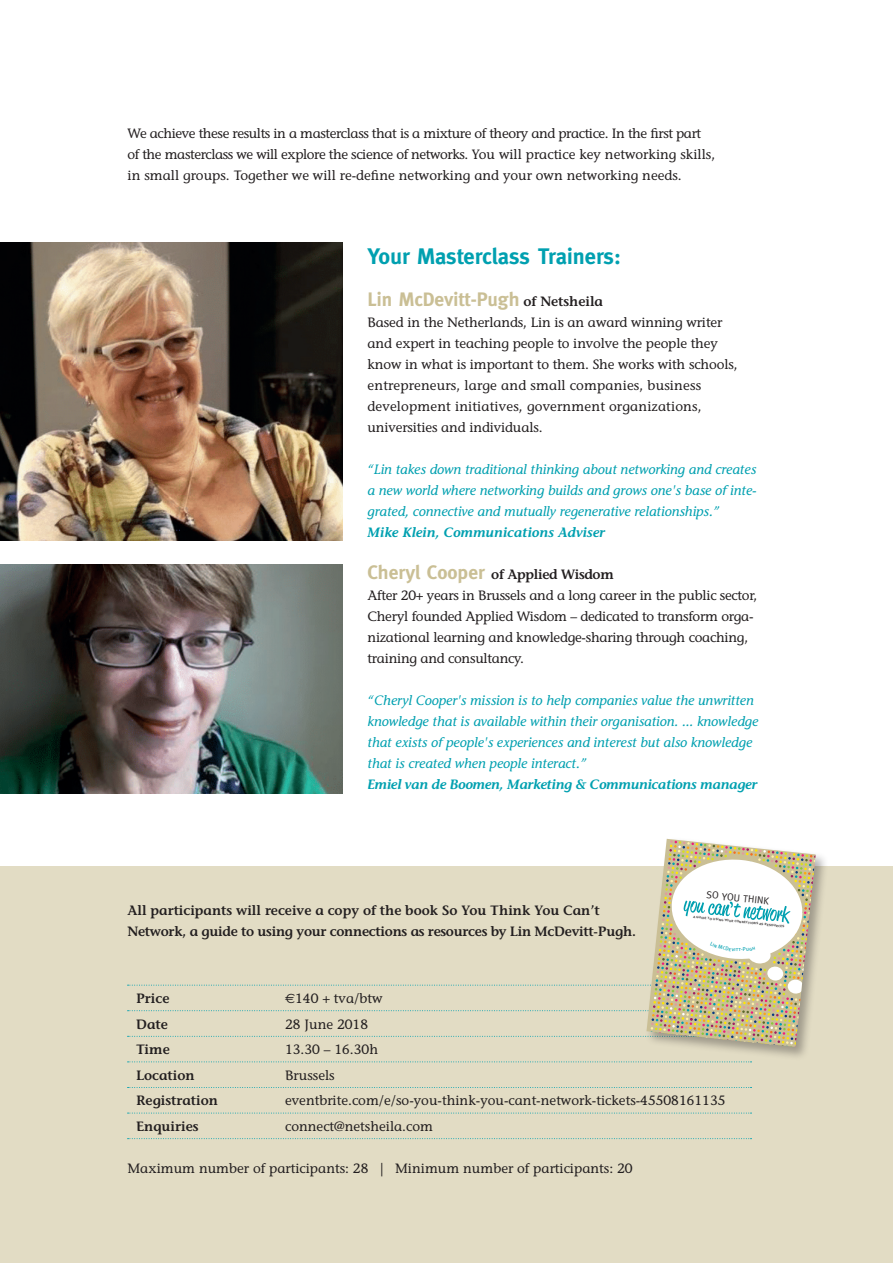
<style>
.page{position:relative;width:893px;height:1263px;background:#fff}
.page>*{position:absolute;margin:0;border:0;box-sizing:border-box;transform-origin:0 0}
.t1{font:700 22.5px "Meta";color:#00a0b0}
.t2{font:700 19.5px "Meta";color:#cabf95}
.t3{font:13.5px/21px "Stone Informal";letter-spacing:-.01em;color:#231f20}
.t4{font:italic 13.5px/21px "Stone Informal";color:#00a0b0;text-align:justify}
.t5{font:13.5px/21px "Stone Informal";letter-spacing:-.03em;color:#231f20}
.t6{font:600 13.5px/21px "Stone Informal";letter-spacing:-.02em;color:#231f20}
.t7{font:italic 600 13.5px "Stone Informal";letter-spacing:-.02em;color:#00a0b0}
.t8{font:600 13.5px "Stone Informal";color:#231f20}
.t9{font:italic 600 13.5px "Stone Informal";color:#00a0b0}
.t10{font:10.2px "Meta";color:#231f20}
.t11{font:5.55px "Meta Plus Book Caps";color:#00a0b0}
.t12{font:4.2px "Meta Plus Book Caps";color:#231f20}
.s1{font-family:"Stone Informal";font-weight:600;font-size:13.5px;color:#231f20}
.s2{font-family:"Meta";font-weight:700;font-size:19.5px;color:#cabf95}
.s3{font-weight:600}
.s4{font-family:"Euro Sans"}
</style>
<div class="page">
<div style="left:0;top:866px;width:893px;height:397px;background:#e2dcc4"></div>
<img style="left:0;top:242px;width:342px;height:298px">
<img style="left:0;top:564px;width:342px;height:229px">
<svg style="left:128px;top:1061px;width:623px;height:1px"></svg>
<svg style="left:128px;top:1087px;width:623px;height:1px"></svg>
<svg style="left:128px;top:1113px;width:623px;height:1px"></svg>
<svg style="left:128px;top:1138px;width:623px;height:1px"></svg>
<div style="left:645px;top:837px;width:184px;height:224px;background:#231f20;opacity:.35"></div>
<svg style="left:128px;top:839px;width:688px;height:209px"></svg>
<p class="t5" style="left:128px;top:123px;width:589px">We achieve these results in a masterclass that is a mixture of theory and practice. In the first part of the masterclass we will explore the science of networks. You will practice key networking skills, in small groups. Together we will re-define networking and your own networking needs.</p>
<h1 class="t1" style="left:368px;top:243px;width:255px">Your Masterclass Trainers:</h1>
<h2 class="t2" style="left:368px;top:288px;width:237px">Lin McDevitt-Pugh <span class="s1">of Netsheila</span></h2>
<p class="t3" style="left:368px;top:312px;width:371px">Based in the Netherlands, Lin is an award winning writer and expert in teaching people to involve the people they know in what is important to them. She works with schools, entrepreneurs, large and small companies, business development initiatives, government organizations, universities and individuals.</p>
<p class="t4" style="left:368px;top:459px;width:391px">‘‘Lin takes down traditional thinking about networking and creates a new world where networking builds and grows one's base of inte&shy;grated, connective and mutually regenerative relationships.’’</p>
<p class="t9" style="left:368px;top:524px;width:239px">Mike Klein, Communications Adviser</p>
<p class="t3" style="left:368px;top:564px;width:391px"><span class="s2">Cheryl Cooper</span> <span class="s3">of Applied Wisdom<br></span>After 20+ years in Brussels and a long career in the public sector, Cheryl founded Applied Wisdom – dedicated to transform orga&shy;nizational learning and knowledge-sharing through coaching, training and consultancy.</p>
<p class="t4" style="left:368px;top:690px;width:392px;text-align:left">“Cheryl Cooper's mission is to help companies value the unwritten knowledge that is available within their organisation. ... knowledge that exists of people's experiences and interest but also knowledge that is created when people interact.”</p>
<p class="t7" style="left:368px;top:776px;width:391px">Emiel van de Boomen, Marketing &amp; Communications manager</p>
<p class="t6" style="left:128px;top:900px;width:510px">All participants will receive a copy of the book So You Think You Can’t<br>Network, a guide to using your connections as resources by Lin McDevitt-Pugh.</p>
<p class="t10" style="left:707px;top:888px;width:65px;rotate:6deg">SO YOU THINK</p>
<p class="t12" style="left:693px;top:914px;width:93px;rotate:6deg">a guide to using your connections as resources</p>
<p class="t11" style="left:738px;top:946px;width:4px">t</p>
<p class="t8" style="left:136px;top:990px;width:35px">Price</p>
<p class="t3" style="left:285px;top:988px;width:99px"><span class="s4">€</span>140 + tva/btw</p>
<p class="t8" style="left:136px;top:1016px;width:33px">Date</p>
<p class="t3" style="left:285px;top:1014px;width:85px">28 June 2018</p>
<p class="t8" style="left:136px;top:1041px;width:35px">Time</p>
<p class="t3" style="left:285px;top:1039px;width:95px">13.30 – 16.30h</p>
<p class="t8" style="left:136px;top:1067px;width:60px">Location</p>
<p class="t3" style="left:285px;top:1065px;width:51px">Brussels</p>
<p class="t8" style="left:136px;top:1092px;width:83px">Registration</p>
<p class="t3" style="left:285px;top:1090px;width:442px">eventbrite.com/e/so-you-think-you-cant-network-tickets-45508161135</p>
<p class="t8" style="left:136px;top:1118px;width:64px">Enquiries</p>
<p class="t3" style="left:285px;top:1116px;width:149px">connect@netsheila.com</p>
<p class="t3" style="left:128px;top:1158px;width:507px">Maximum number of participants: 28 | Minimum number of participants: 20</p>
</div>
